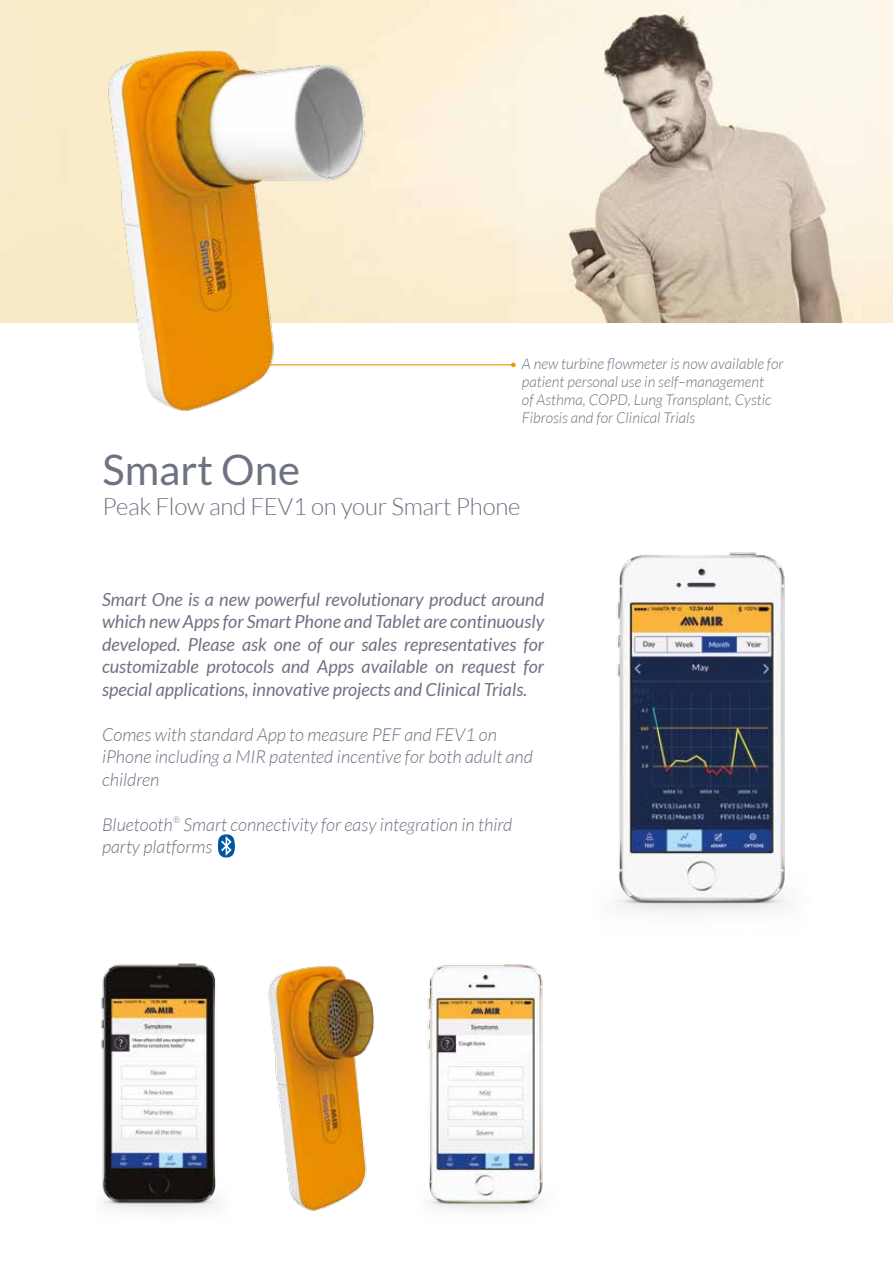
<style>
.page{position:relative;width:893px;height:1263px;background:#fff}
.page>*{position:absolute;margin:0;border:0;box-sizing:border-box;transform-origin:0 0}
.t1{font:42px "Lato";color:#6f7283}
.t2{font:300 24px "Lato";letter-spacing:-.01em;color:#6f7283}
.t3{font:italic 18px/22.5px "Lato";color:#6f7283;text-align:justify}
.t4{font:italic 300 18px/22.5px "Lato";color:#6f7283}
.t5{font:italic 300 15px/18px "Lato";color:#6f7283}
</style>
<div class="page">
<img style="left:0;top:1px;width:893px;height:321px">
<img style="left:0;top:38px;width:516px;height:373px">
<svg style="left:218px;top:834px;width:17px;height:23px"></svg>
<hr style="left:262px;top:364px;width:251px;height:1px;background:#f39200">
<svg style="left:511px;top:363px;width:5px;height:4px"></svg>
<img style="left:101px;top:963px;width:442px;height:248px">
<img style="left:616px;top:552px;width:171px;height:361px">
<h1 class="t1" style="left:102px;top:446px;width:199px">Smart One</h1>
<p class="t5" style="left:522px;top:355px;width:263px">A new turbine flowmeter is now available for patient personal use in self–management<br>of Asthma, COPD, Lung Transplant, Cystic Fibrosis and for Clinical Trials</p>
<h2 class="t2" style="left:102px;top:494px;width:420px">Peak Flow and FEV1 on your Smart Phone</h2>
<p class="t3" style="left:102px;top:588px;width:444px">Smart One is a new powerful revolutionary product around which new Apps for Smart Phone and Tablet are continuously developed. Please ask one of our sales representatives for customizable protocols and Apps available on request for special applications, innovative projects and Clinical Trials.</p>
<p class="t4" style="left:102px;top:723px;width:432px">Comes with standard App to measure PEF and FEV1 on iPhone including a MIR patented incentive for both adult and children</p>
<p class="t4" style="left:102px;top:813px;width:412px">Bluetooth<sup>®</sup> Smart connectivity for easy integration in third party platforms</p>
</div>
